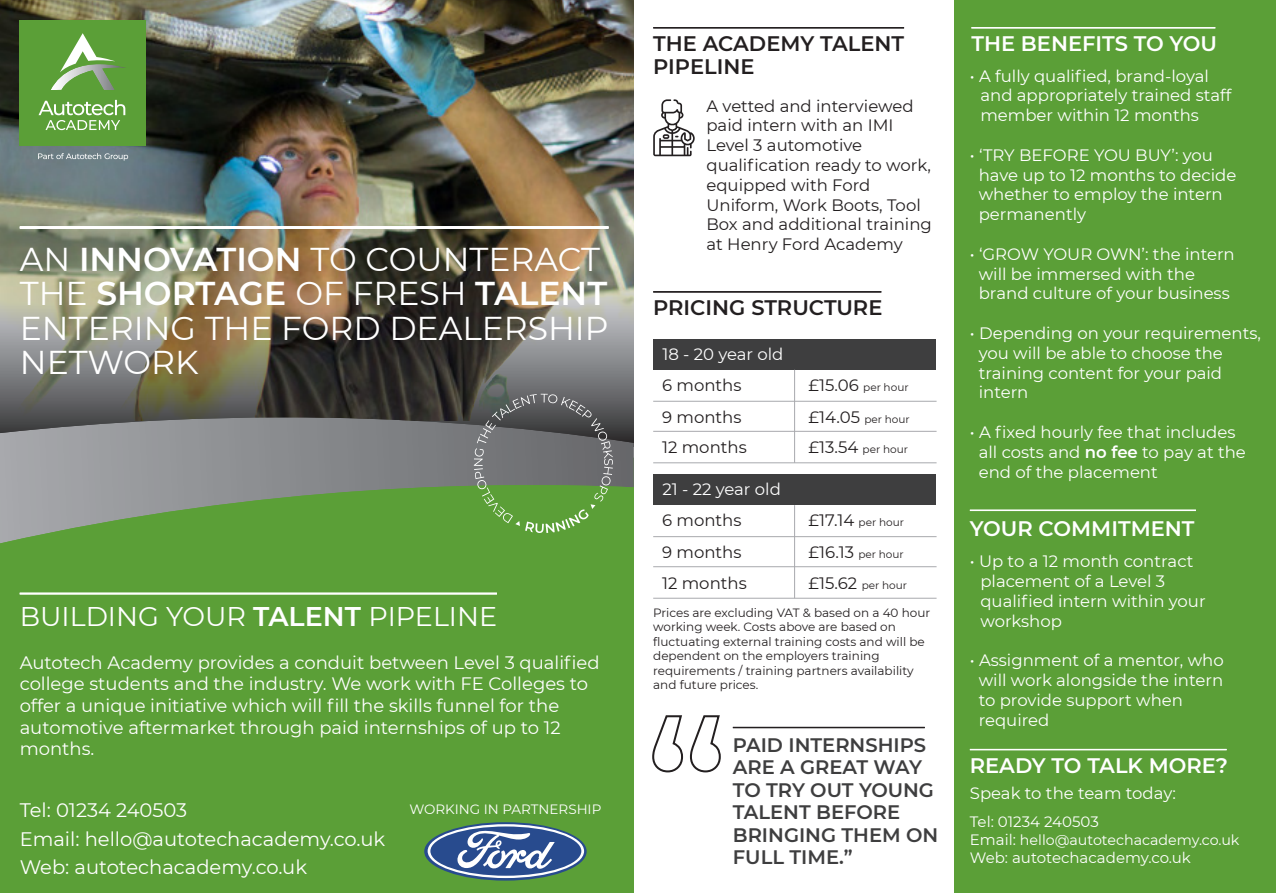
<style>
.page{position:relative;width:1276px;height:893px;background:#fff}
.page>*{position:absolute;margin:0;border:0;box-sizing:border-box;transform-origin:0 0}
.t1{font:33px/34.5px "Montserrat";color:#fff}
.t2{font:27px "Montserrat";color:#fff}
.t3{font:600 21px "Montserrat";color:#fff}
.t4{font:600 21px/22.5px "Montserrat";color:#231f20}
.t5{font:600 19.5px/22.5px "Montserrat";color:#3e3e3f}
.t6{font:19.5px/28.5px "Montserrat";color:#fff}
.t7{font:18px/21.6px "Montserrat";color:#fff}
.t8{font:16.5px/19.8px "Montserrat";color:#fff}
.t9{font:16.5px/19.8px "Montserrat";color:#231f20}
.t10{font:15px "Montserrat";color:#fff}
.t11{font:14.25px "Montserrat";color:#fff}
.t12{font:13.5px "Montserrat";color:#fff}
.t13{font:12px/14.4px "Montserrat";color:#231f20}
.t14{font:10.5px "Montserrat";color:#231f20}
.s1{font-weight:600}
.s2{font-size:16.5px}
.s3{font-size:15px}
</style>
<div class="page">
<img style="left:0;top:0;width:634px;height:256px">
<div style="left:20px;top:20px;width:126px;height:126px;background:#5b9f37"></div>
<svg style="left:38px;top:153px;width:90px;height:8px"></svg>
<svg style="left:51px;top:33px;width:74px;height:57px"></svg>
<svg style="left:39px;top:100px;width:86px;height:30px"></svg>
<img style="left:0;top:256px;width:634px;height:161px">
<hr style="left:20px;top:226px;width:588px;height:3px;background:#fff">
<div style="left:0;top:543px;width:634px;height:350px;background:#5b9f37"></div>
<svg style="left:0;top:417px;width:634px;height:126px"></svg>
<hr style="left:20px;top:592px;width:477px;height:3px;background:#fff">
<svg style="left:474px;top:394px;width:139px;height:139px"></svg>
<div style="left:954px;top:0;width:321px;height:893px;background:#5b9f37"></div>
<hr style="left:653px;top:27px;width:251px;height:2px;background:#231f20">
<hr style="left:653px;top:291px;width:228px;height:2px;background:#231f20">
<hr style="left:971px;top:27px;width:244px;height:2px;background:#fff">
<hr style="left:969px;top:510px;width:226px;height:1px;background:#fff">
<hr style="left:732px;top:727px;width:192px;height:1px;background:#231f20">
<svg style="left:653px;top:99px;width:41px;height:57px"></svg>
<hr style="left:969px;top:749px;width:257px;height:1px;background:#fff">
<svg style="left:652px;top:715px;width:69px;height:58px"></svg>
<svg style="left:424px;top:822px;width:162px;height:59px"></svg>
<svg style="left:427px;top:824px;width:157px;height:54px"></svg>
<div style="left:653px;top:339px;width:283px;height:31px;background:#3e3e3f"></div>
<hr style="left:653px;top:401px;width:283px;height:1px;background:#a8a9ad">
<hr style="left:653px;top:431px;width:283px;height:1px;background:#a8a9ad">
<hr style="left:653px;top:462px;width:283px;height:1px;background:#a8a9ad">
<hr style="left:794px;top:370px;width:1px;height:93px;background:#a8a9ad">
<div style="left:653px;top:475px;width:283px;height:30px;background:#3e3e3f"></div>
<hr style="left:653px;top:536px;width:283px;height:1px;background:#a8a9ad">
<hr style="left:653px;top:566px;width:283px;height:1px;background:#a8a9ad">
<hr style="left:653px;top:598px;width:283px;height:1px;background:#a8a9ad">
<hr style="left:794px;top:505px;width:1px;height:93px;background:#a8a9ad">
<h1 class="t1" style="left:20px;top:243px;width:590px">AN <span class="s1">INNOVATION</span> TO COUNTERACT<br>THE <span class="s1">SHORTAGE</span> OF FRESH <span class="s1">TALENT<br></span>ENTERING THE FORD DEALERSHIP<br>NETWORK</h1>
<h2 class="t2" style="left:20px;top:603px;width:479px">BUILDING YOUR <span class="s1">TALENT</span> PIPELINE</h2>
<p class="t7" style="left:20px;top:651px;width:581px">Autotech Academy provides a conduit between Level 3 qualified college students and the industry. We work with FE Colleges to offer a unique initiative which will fill the skills funnel for the automotive aftermarket through paid internships of up to 12 months.</p>
<p class="t6" style="left:20px;top:797px;width:367px">Tel: 01234 240503<br>Email: hello@autotechacademy.co.uk<br>Web: autotechacademy.co.uk</p>
<p class="t12" style="left:409px;top:803px;width:193px">WORKING IN PARTNERSHIP</p>
<p class="t4" style="left:653px;top:33px;width:252px">THE ACADEMY TALENT<br>PIPELINE</p>
<p class="t9" style="left:706px;top:96px;width:227px">A vetted and interviewed paid intern with an IMI<br>Level 3 automotive qualification ready to work, equipped with Ford<br>Uniform, Work Boots, Tool<br>Box and additional training at Henry Ford Academy</p>
<p class="t4" style="left:653px;top:297px;width:231px">PRICING STRUCTURE</p>
<p class="t8" style="left:662px;top:344px;width:123px">18 - 20 year old</p>
<p class="t9" style="left:662px;top:375px;width:81px">6 months</p>
<p class="t14" style="left:808px;top:382px;width:102px"><span class="s2">£15.06</span> per hour</p>
<p class="t14" style="left:808px;top:414px;width:103px"><span class="s2">£14.05</span> per hour</p>
<p class="t14" style="left:808px;top:444px;width:101px"><span class="s2">£13.54</span> per hour</p>
<p class="t9" style="left:662px;top:402px;width:86px;line-height:30.6px">9 months<br>12 months</p>
<p class="t8" style="left:662px;top:478px;width:120px">21 - 22 year old</p>
<p class="t9" style="left:662px;top:511px;width:81px">6 months</p>
<p class="t14" style="left:808px;top:517px;width:97px"><span class="s2">£17.14</span> per hour</p>
<p class="t14" style="left:808px;top:549px;width:97px"><span class="s2">£16.13</span> per hour</p>
<p class="t14" style="left:808px;top:580px;width:100px"><span class="s2">£15.62</span> per hour</p>
<p class="t9" style="left:662px;top:537px;width:86px;line-height:30.6px">9 months<br>12 months</p>
<p class="t13" style="left:653px;top:605px;width:278px">Prices are excluding VAT &amp; based on a 40 hour working week. Costs above are based on fluctuating external training costs and will be dependent on the employers training requirements / training partners availability and future prices.</p>
<p class="t5" style="left:732px;top:733px;width:207px">PAID INTERNSHIPS<br>ARE A GREAT WAY<br>TO TRY OUT YOUNG<br>TALENT BEFORE<br>BRINGING THEM ON<br>FULL TIME.”</p>
<p class="t3" style="left:971px;top:32px;width:247px">THE BENEFITS TO YOU</p>
<p class="t8" style="left:980px;top:65px;width:252px;text-indent:-11px">• A fully qualified, brand-loyal and appropriately trained staff member within 12 months</p>
<p class="t8" style="left:978px;top:146px;width:259px;text-indent:-9px">ï ‘TRY BEFORE YOU BUY’: you have up to 12 months to decide whether to employ the intern permanently</p>
<p class="t8" style="left:978px;top:245px;width:257px;text-indent:-9px">ï ‘GROW YOUR OWN’: the intern will be immersed with the brand culture of your business</p>
<p class="t8" style="left:978px;top:324px;width:284px;text-indent:-9px">ï Depending on your requirements, you will be able to choose the training content for your paid intern</p>
<p class="t8" style="left:978px;top:422px;width:269px;text-indent:-9px">• A fixed hourly fee that includes all costs and <span class="s1">no fee</span> to pay at the end of the placement</p>
<p class="t3" style="left:969px;top:516px;width:226px">YOUR COMMITMENT</p>
<p class="t8" style="left:980px;top:552px;width:227px;text-indent:-11px">ï Up to a 12 month contract placement of a Level 3 qualified intern within your workshop</p>
<p class="t8" style="left:978px;top:651px;width:246px;text-indent:-9px">ï Assignment of a mentor, who will work alongside the intern to provide support when required</p>
<p class="t3" style="left:969px;top:753px;width:259px">READY TO TALK MORE?</p>
<p class="t8" style="left:969px;top:784px;width:207px">Speak to the team today:</p>
<p class="t10" style="left:969px;top:815px;width:130px">Tel: 01234 240503</p>
<p class="t11" style="left:969px;top:833px;width:271px"><span class="s3">Email:</span> hello@autotechacademy.co.uk</p>
<p class="t10" style="left:969px;top:851px;width:223px">Web: autotechacademy.co.uk</p>
</div>
